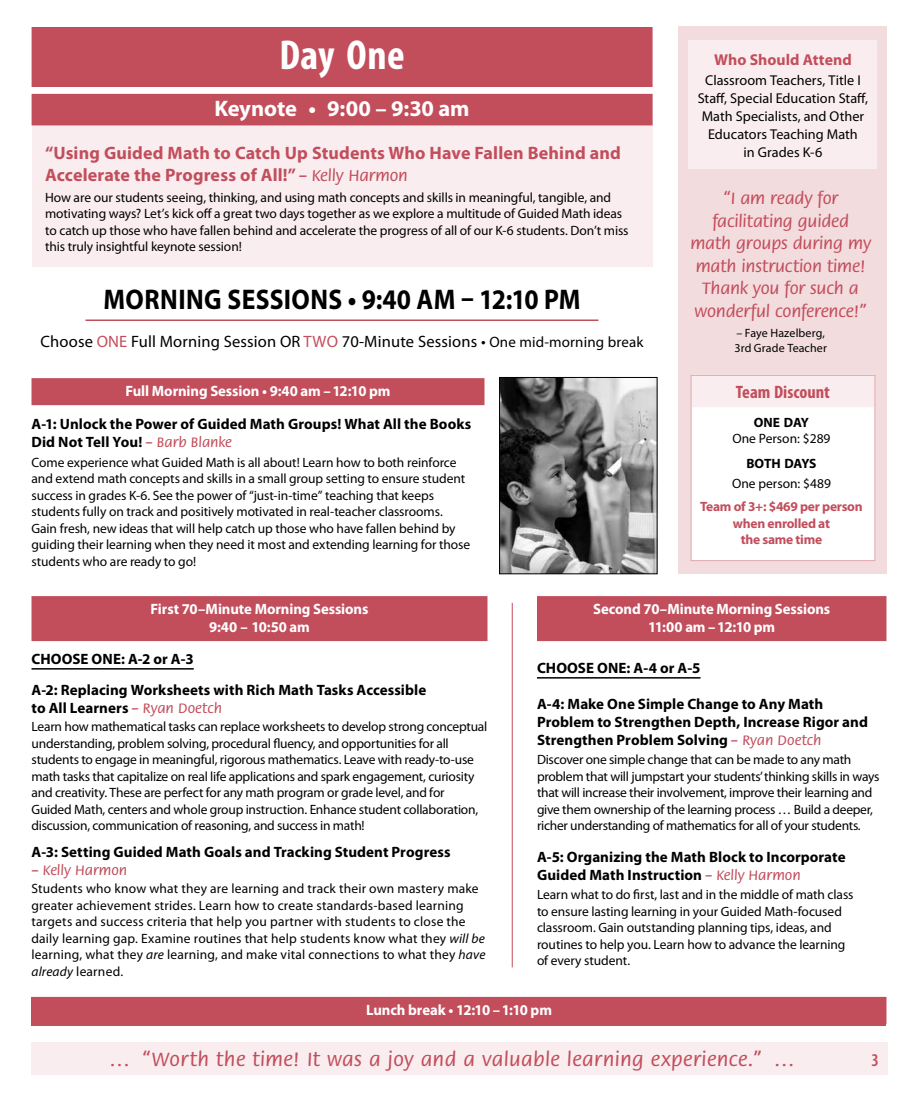
<style>
.page{position:relative;width:918px;height:1107px;background:#fff}
.page>*{position:absolute;margin:0;border:0;box-sizing:border-box;transform-origin:0 0}
.t1{font:700 condensed 42px "Myriad Pro";letter-spacing:.01em;color:#fff}
.t2{font:700 28.5px "Myriad Pro";letter-spacing:.015em;color:#000;scale:.9 1}
.t3{font:700 22.5px "Myriad Pro";letter-spacing:-.005em;color:#fff}
.t4{font:500 21px "Flora Std";letter-spacing:.02em;color:#c24e5c}
.t5{font:500 18px/22.5px "Flora Std";letter-spacing:-.01em;color:#c24e5c;text-align:center}
.t6{font:700 18px/21.6px "Myriad Pro";letter-spacing:.01em;color:#c24e5c}
.t7{font:700 condensed 18px "Myriad Pro";color:#c24e5c}
.t8{font:600 condensed 18px "Myriad Pro";color:#c24e5c}
.t9{font:16.5px "Myriad Pro";letter-spacing:.01em;color:#000}
.t10{font:700 15.75px "Myriad Pro";color:#c24e5c}
.t11{font:700 15px/18px "Myriad Pro";letter-spacing:.005em;color:#000}
.t12{font:700 15px/18px "Myriad Pro";letter-spacing:-.005em;color:#fff;text-align:center}
.t13{font:500 15px "Flora Std";color:#c24e5c}
.t14{font:14.25px/18px "Myriad Pro";color:#000;text-align:center}
.t15{font:13.5px/16.5px "Myriad Pro";letter-spacing:-.01em;color:#000}
.t16{font:13.5px/16.5px "Myriad Pro";letter-spacing:.015em;color:#000}
.t17{font:700 13.5px/16.2px "Myriad Pro";letter-spacing:-.02em;color:#c24e5c;text-align:center}
.t18{font:700 13.5px "Myriad Pro";letter-spacing:-.015em;color:#000}
.t19{font:12px/14.4px "Myriad Pro";letter-spacing:.01em;color:#000}
.s1{font-family:"Flora Std";font-weight:500;font-size:17.25px}
.s2{color:#c24e5c}
.s3{font-size:15px}
.s4{font-family:"Flora Std";font-weight:500;color:#c24e5c}
.s5{font-style:italic}
</style>
<div class="page">
<div style="left:678px;top:26px;width:208px;height:548px;background:#f3dcde"></div>
<div style="left:32px;top:1042px;width:856px;height:34px;background:#f9edef"></div>
<div style="left:691px;top:375px;width:184px;height:186px;background:#fff"></div>
<div style="left:692px;top:374px;width:182px;height:33px;background:#f9edef"></div>
<div style="left:691px;top:375px;width:184px;height:186px;border:1px solid #e0a7ae"></div>
<div style="left:32px;top:93px;width:621px;height:174px;background:#f9edef"></div>
<div style="left:32px;top:94px;width:621px;height:31px;background:#c24e5c"></div>
<div style="left:32px;top:378px;width:452px;height:27px;background:#c24e5c"></div>
<hr style="left:512px;top:603px;width:1px;height:364px;background:#c24e5c">
<div style="left:32px;top:997px;width:854px;height:29px;background:#c24e5c"></div>
<div style="left:32px;top:27px;width:621px;height:60px;background:#c24e5c"></div>
<hr style="left:86px;top:320px;width:512px;height:1px;background:#c24e5c">
<div style="left:32px;top:596px;width:456px;height:45px;background:#c24e5c"></div>
<hr style="left:32px;top:668px;width:162px;height:2px;background:#000">
<div style="left:537px;top:596px;width:349px;height:45px;background:#c24e5c"></div>
<hr style="left:537px;top:677px;width:164px;height:2px;background:#000">
<div style="left:688px;top:40px;width:190px;height:130px;background:#f9edef"></div>
<img style="left:502px;top:379px;width:153px;height:193px">
<div style="left:500px;top:377px;width:157px;height:197px;border:1px solid #000"></div>
<h1 class="t1" style="left:279px;top:29px;width:127px">Day One</h1>
<h3 class="t3" style="left:215px;top:94px;width:257px">Keynote • 9:00 – 9:30 am</h3>
<h3 class="t6" style="left:45px;top:142px;width:577px">“Using Guided Math to Catch Up Students Who Have Fallen Behind and<br>Accelerate the Progress of All!” <span class="s1">– Kelly Harmon</span></h3>
<p class="t15" style="left:45px;top:189px;width:585px">How are our students seeing, thinking, and using math concepts and skills in meaningful, tangible, and motivating ways? Let’s kick off a great two days together as we explore a multitude of Guided Math ideas to catch up those who have fallen behind and accelerate the progress of all of our K-6 students. Don’t miss this truly insightful keynote session!</p>
<h2 class="t2" style="left:103px;top:281px;width:532px">MORNING SESSIONS • 9:40 AM – 12:10 PM</h2>
<p class="t9" style="left:41px;top:331px;width:604px">Choose <span class="s2">ONE</span> Full Morning Session OR <span class="s2">TWO</span> 70-Minute Sessions • <span class="s3">One mid-morning break</span></p>
<p class="t12" style="left:125px;top:382px;width:267px">Full Morning Session • 9:40 am –12:10 pm</p>
<p class="t11" style="left:32px;top:415px;width:441px">A‑1: Unlock the Power of Guided Math Groups! What All the Books<br>Did Not Tell You! <span class="s4">– Barb Blanke</span></p>
<p class="t15" style="left:32px;top:454px;width:440px">Come experience what Guided Math is all about! Learn how to both reinforce and extend math concepts and skills in a small group setting to ensure student success in grades K-6. See the power of “just-in-time” teaching that keeps students fully on track and positively motivated in real-teacher classrooms.<br>Gain fresh, new ideas that will help catch up those who have fallen behind by guiding their learning when they need it most and extending learning for those students who are ready to go!</p>
<p class="t10" style="left:714px;top:50px;width:139px">Who Should Attend</p>
<p class="t14" style="left:698px;top:71px;width:172px">Classroom Teachers, Title I<br>Staff, Special Education Staff,<br>Math Specialists, and Other<br>Educators Teaching Math<br>in Grades K-6</p>
<h3 class="t5" style="left:690px;top:188px;width:182px">“I am ready for facilitating guided math groups during my math instruction time!<br>Thank you for such a wonderful conference!”</h3>
<p class="t19" style="left:735px;top:326px;width:94px">– Faye Hazelberg,<br>3rd Grade Teacher</p>
<h3 class="t7" style="left:736px;top:381px;width:96px">Team Discount</h3>
<p class="t18" style="left:754px;top:413px;width:57px">ONE DAY</p>
<p class="t15" style="left:732px;top:430px;width:100px">One Person: $289</p>
<p class="t18" style="left:746px;top:455px;width:72px">BOTH DAYS</p>
<p class="t15" style="left:732px;top:475px;width:100px">One person: $489</p>
<p class="t17" style="left:700px;top:498px;width:164px">Team of 3+: $469 per person when enrolled at<br>the same time</p>
<p class="t12" style="left:150px;top:600px;width:219px">First 70–Minute Morning Sessions<br>9:40 – 10:50 am</p>
<p class="t11" style="left:32px;top:642px;width:396px;line-height:31.5px">CHOOSE ONE: A‑2 or A‑3<br>A‑2: Replacing Worksheets with Rich Math Tasks Accessible</p>
<p class="t11" style="left:32px;top:699px;width:192px">to All Learners <span class="s4">– Ryan Doetch</span></p>
<p class="t15" style="left:32px;top:718px;width:457px">Learn how mathematical tasks can replace worksheets to develop strong conceptual understanding, problem solving, procedural fluency, and opportunities for all students to engage in meaningful, rigorous mathematics. Leave with ready-to-use math tasks that capitalize on real life applications and spark engagement, curiosity and creativity. These are perfect for any math program or grade level, and for Guided Math, centers and whole group instruction. Enhance student collaboration, discussion, communication of reasoning, and success in math!</p>
<p class="t11" style="left:32px;top:843px;width:421px">A‑3: Setting Guided Math Goals and Tracking Student Progress</p>
<p class="t13" style="left:32px;top:862px;width:97px">– Kelly Harmon</p>
<p class="t16" style="left:32px;top:880px;width:455px">Students who know what they are learning and track their own mastery make greater achievement strides. Learn how to create standards-based learning targets and success criteria that help you partner with students to close the daily learning gap. Examine routines that help students know what they <span class="s5">will be </span>learning, what they <span class="s5">are</span> learning, and make vital connections to what they <span class="s5">have already</span> learned.</p>
<p class="t12" style="left:593px;top:600px;width:239px">Second 70–Minute Morning Sessions<br>11:00 am –12:10 pm</p>
<p class="t11" style="left:537px;top:658px;width:165px">CHOOSE ONE: A‑4 or A‑5</p>
<p class="t11" style="left:537px;top:694px;width:333px">A‑4: Make One Simple Change to Any Math<br>Problem to Strengthen Depth, Increase Rigor and<br>Strengthen Problem Solving <span class="s4">– Ryan Doetch</span></p>
<p class="t15" style="left:537px;top:751px;width:344px">Discover one simple change that can be made to any math problem that will jumpstart your students’ thinking skills in ways that will increase their involvement, improve their learning and give them ownership of the learning process … Build a deeper, richer understanding of mathematics for all of your students.</p>
<p class="t11" style="left:537px;top:847px;width:310px">A‑5: Organizing the Math Block to Incorporate<br>Guided Math Instruction <span class="s4">– Kelly Harmon</span></p>
<p class="t15" style="left:537px;top:886px;width:318px">Learn what to do first, last and in the middle of math class to ensure lasting learning in your Guided Math-focused classroom. Gain outstanding planning tips, ideas, and routines to help you. Learn how to advance the learning of every student.</p>
<p class="t12" style="left:366px;top:1000px;width:187px">Lunch break • 12:10 –1:10 pm</p>
<h3 class="t4" style="left:109px;top:1048px;width:687px">… “Worth the time! It was a joy and a valuable learning experience.” …</h3>
<h3 class="t8" style="left:872px;top:1049px;width:9px">3</h3>
</div>
